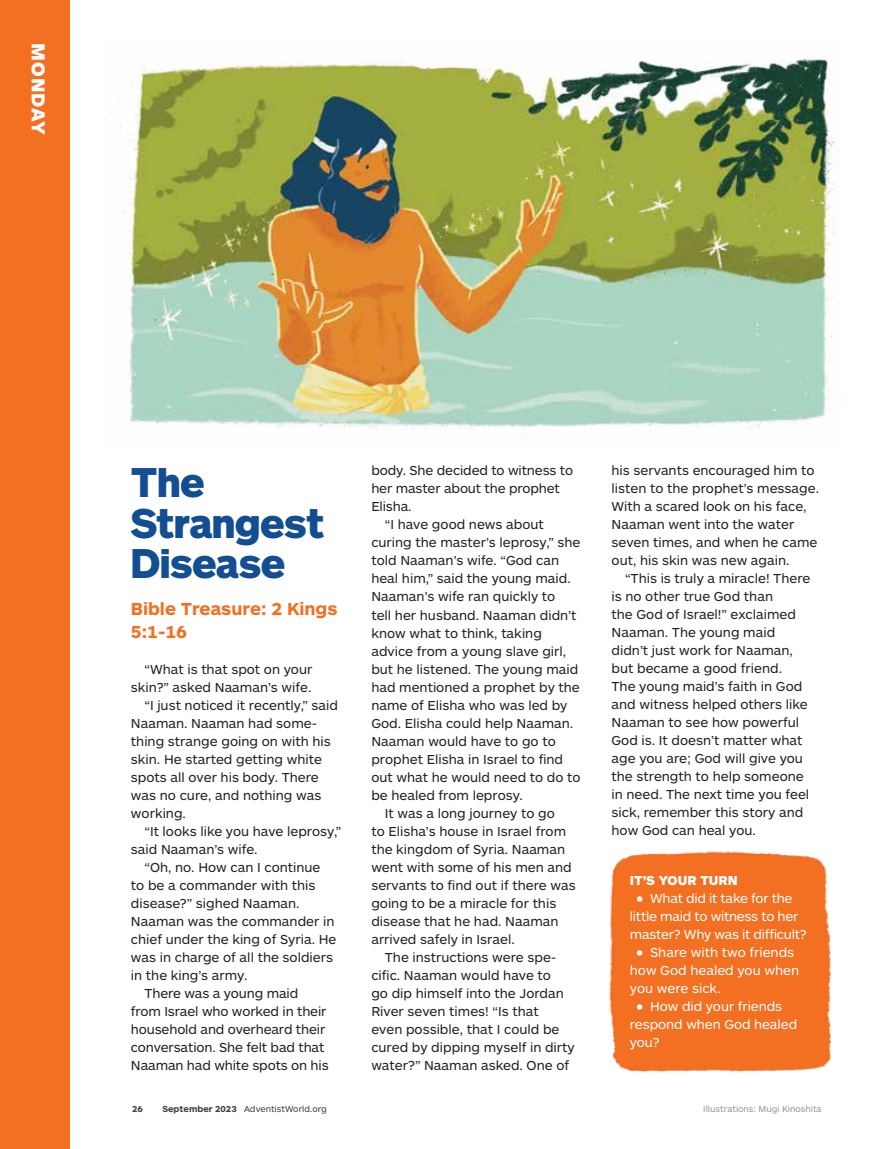
<style>
.page{position:relative;width:872px;height:1149px;background:#fff}
.page>*{position:absolute;margin:0;border:0;box-sizing:border-box;transform-origin:0 0}
.t1{font:900 40.5px/40.5px "ARS Maquette Pro";color:#124e91}
.t2{font:900 19.5px "ARS Maquette Pro";letter-spacing:.05em;color:#fff}
.t3{font:700 18px/22.5px "ARS Maquette Pro";letter-spacing:.045em;color:#f36f21}
.t4{font:13.5px/18px "ARS Maquette Pro";color:#231f20}
.t5{font:13.5px/18px "ARS Maquette Pro";color:#fff}
.t6{font:13.5px/18px "ARS Maquette Pro";letter-spacing:-.02em;color:#fff}
.t7{font:13.5px "ARS Maquette Pro";letter-spacing:.02em;color:#231f20}
.t8{font:13.5px "ARS Maquette Pro";letter-spacing:.055em;color:#231f20}
.t9{font:900 13.5px "ARS Maquette Pro";color:#fff}
.t10{font:9px "ARS Maquette Pro";letter-spacing:.035em;color:#414042}
.t11{font:9px "ARS Maquette Pro";color:#939598}
.t12{font:700 9px "ARS Maquette Pro";color:#414042}
.s1{font-weight:700}
.s2{font-weight:900;font-size:15px}
</style>
<div class="page">
<div style="left:0;top:0;width:69px;height:1148px;background:#f36f21"></div>
<img style="left:122px;top:58px;width:714px;height:371px">
<img style="left:609px;top:851px;width:222px;height:221px">
<h2 class="t2" style="left:51px;top:43px;width:93px;rotate:90deg">MONDAY</h2>
<h1 class="t1" style="left:131px;top:460px;width:194px">The<br>Strangest<br>Disease</h1>
<h3 class="t3" style="left:131px;top:596px;width:208px">Bible Treasure: 2 Kings<br>5:1-16</h3>
<p class="t4" style="left:144px;top:659px;width:168px">“What is that spot on your</p>
<p class="t4" style="left:131px;top:677px;width:182px">skin?” asked Naaman’s wife.</p>
<p class="t4" style="left:144px;top:695px;width:195px">“I just noticed it recently,” said</p>
<p class="t4" style="left:131px;top:713px;width:187px">Naaman. Naaman had some-</p>
<p class="t4" style="left:131px;top:731px;width:201px">thing strange going on with his</p>
<p class="t4" style="left:131px;top:749px;width:193px">skin. He started getting white</p>
<p class="t4" style="left:131px;top:767px;width:189px">spots all over his body. There</p>
<p class="t4" style="left:131px;top:785px;width:192px">was no cure, and nothing was</p>
<p class="t4" style="left:131px;top:803px;width:57px">working.</p>
<p class="t4" style="left:144px;top:821px;width:198px">“It looks like you have leprosy,”</p>
<p class="t4" style="left:131px;top:839px;width:128px">said Naaman’s wife.</p>
<p class="t4" style="left:144px;top:857px;width:177px">“Oh, no. How can I continue</p>
<p class="t4" style="left:131px;top:875px;width:186px">to be a commander with this</p>
<p class="t4" style="left:131px;top:893px;width:170px">disease?” sighed Naaman.</p>
<p class="t4" style="left:131px;top:911px;width:205px">Naaman was the commander in</p>
<p class="t4" style="left:131px;top:929px;width:207px">chief under the king of Syria. He</p>
<p class="t4" style="left:131px;top:947px;width:204px">was in charge of all the soldiers</p>
<p class="t4" style="left:131px;top:965px;width:118px">in the king’s army.</p>
<p class="t4" style="left:144px;top:983px;width:155px">There was a young maid</p>
<p class="t4" style="left:131px;top:1001px;width:196px">from Israel who worked in their</p>
<p class="t4" style="left:131px;top:1019px;width:195px">household and overheard their</p>
<p class="t4" style="left:131px;top:1037px;width:195px">conversation. She felt bad that</p>
<p class="t4" style="left:131px;top:1055px;width:199px">Naaman had white spots on his</p>
<p class="t12" style="left:132px;top:1103px;width:12px">26</p>
<p class="t10" style="left:162px;top:1103px;width:166px"><span class="s1">September 2023</span> AdventistWorld.org</p>
<p class="t4" style="left:371px;top:461px;width:203px">body. She decided to witness to</p>
<p class="t4" style="left:371px;top:479px;width:190px">her master about the prophet</p>
<p class="t4" style="left:371px;top:497px;width:42px">Elisha.</p>
<p class="t4" style="left:385px;top:515px;width:161px">“I have good news about</p>
<p class="t4" style="left:371px;top:533px;width:210px">curing the master’s leprosy,” she</p>
<p class="t4" style="left:371px;top:551px;width:189px">told Naaman’s wife. “God can</p>
<p class="t4" style="left:371px;top:569px;width:201px">heal him,” said the young maid.</p>
<p class="t4" style="left:371px;top:587px;width:185px">Naaman’s wife ran quickly to</p>
<p class="t4" style="left:371px;top:605px;width:207px">tell her husband. Naaman didn’t</p>
<p class="t4" style="left:371px;top:623px;width:172px">know what to think, taking</p>
<p class="t7" style="left:371px;top:642px;width:196px">advice from a young slave girl,</p>
<p class="t4" style="left:371px;top:659px;width:208px">but he listened. The young maid</p>
<p class="t4" style="left:371px;top:677px;width:210px">had mentioned a prophet by the</p>
<p class="t4" style="left:371px;top:695px;width:198px">name of Elisha who was led by</p>
<p class="t4" style="left:371px;top:713px;width:203px">God. Elisha could help Naaman.</p>
<p class="t4" style="left:371px;top:731px;width:186px">Naaman would have to go to</p>
<p class="t4" style="left:371px;top:749px;width:193px">prophet Elisha in Israel to find</p>
<p class="t4" style="left:371px;top:767px;width:211px">out what he would need to do to</p>
<p class="t4" style="left:371px;top:785px;width:153px">be healed from leprosy.</p>
<p class="t4" style="left:385px;top:803px;width:171px">It was a long journey to go</p>
<p class="t4" style="left:371px;top:821px;width:196px">to Elisha’s house in Israel from</p>
<p class="t4" style="left:371px;top:839px;width:195px">the kingdom of Syria. Naaman</p>
<p class="t4" style="left:371px;top:857px;width:202px">went with some of his men and</p>
<p class="t4" style="left:371px;top:875px;width:206px">servants to find out if there was</p>
<p class="t4" style="left:371px;top:893px;width:186px">going to be a miracle for this</p>
<p class="t4" style="left:371px;top:911px;width:189px">disease that he had. Naaman</p>
<p class="t8" style="left:371px;top:930px;width:145px">arrived safely in Israel.</p>
<p class="t4" style="left:385px;top:947px;width:173px">The instructions were spe-</p>
<p class="t4" style="left:371px;top:965px;width:181px">cific. Naaman would have to</p>
<p class="t4" style="left:371px;top:983px;width:194px">go dip himself into the Jordan</p>
<p class="t4" style="left:371px;top:1001px;width:169px">River seven times! “Is that</p>
<p class="t4" style="left:371px;top:1019px;width:190px">even possible, that I could be</p>
<p class="t4" style="left:371px;top:1037px;width:205px">cured by dipping myself in dirty</p>
<p class="t4" style="left:371px;top:1055px;width:199px">water?” Naaman asked. One of</p>
<p class="t4" style="left:611px;top:461px;width:209px">his servants encouraged him to listen to the prophet’s message.<br>With a scared look on his face,<br>Naaman went into the water seven times, and when he came out, his skin was new again.</p>
<p class="t4" style="left:611px;top:569px;width:200px;text-indent:14px">“This is truly a miracle! There is no other true God than<br>the God of Israel!” exclaimed<br>Naaman. The young maid didn’t just work for Naaman, but became a good friend.<br>The young maid’s faith in God and witness helped others like<br>Naaman to see how powerful<br>God is. It doesn’t matter what age you are; God will give you the strength to help someone in need. The next time you feel sick, remember this story and how God can heal you.</p>
<p class="t9" style="left:630px;top:871px;width:109px">IT’S YOUR TURN</p>
<p class="t6" style="left:630px;top:888px;width:178px;text-indent:7px"><span class="s2">•</span> What did it take for the little maid to witness to her master? Why was it difficult?</p>
<p class="t5" style="left:630px;top:942px;width:171px;text-indent:7px"><span class="s2">•</span> Share with two friends how God healed you when you were sick.</p>
<p class="t5" style="left:630px;top:996px;width:169px;text-indent:7px"><span class="s2">•</span> How did your friends respond when God healed you?</p>
<p class="t11" style="left:703px;top:1102px;width:120px">Illustrations: Mugi Kinoshita</p>
</div>
